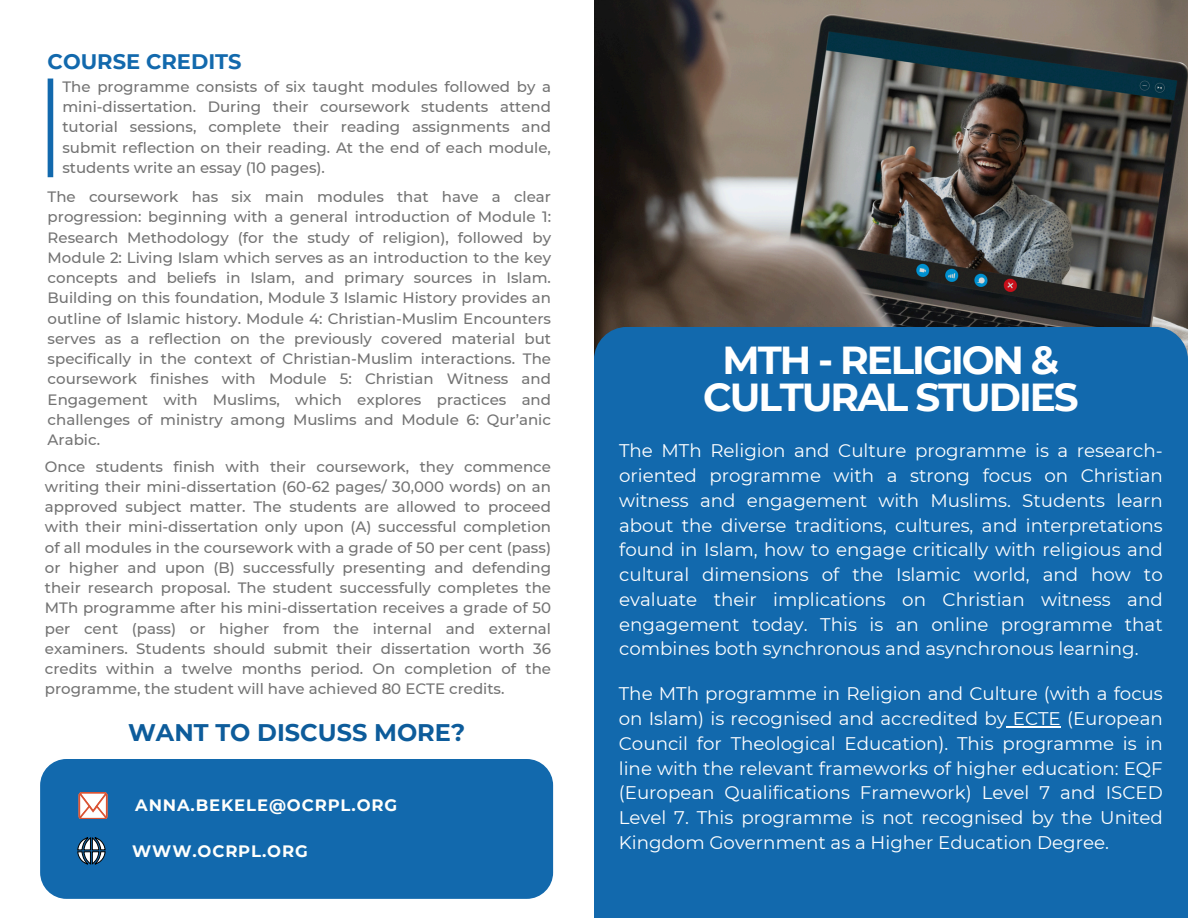
<style>
.page{position:relative;width:1188px;height:918px;background:#fff}
.page>*{position:absolute;margin:0;border:0;box-sizing:border-box;transform-origin:0 0}
.t1{font:700 39px/37.2px "Montserrat";letter-spacing:-.055em;color:#fff;text-align:center}
.t2{font:700 24px "Montserrat";color:#0d5c9b}
.t3{font:700 21px "Montserrat";color:#1269ad}
.t4{font:18.3px/24.8px "Montserrat";color:#fff;text-align:justify}
.t5{font:700 16.5px "Montserrat";letter-spacing:.055em;color:#fffffc}
.t6{font:500 15px/20.2px "Montserrat";color:#737373;text-align:justify}
</style>
<div class="page">
<img style="left:594px;top:0;width:594px;height:327px">
<div style="left:40px;top:759px;width:513px;height:140px;background:#1269ad;border-radius:26px"></div>
<div style="left:594px;top:327px;width:594px;height:591px;background:#1269ad"></div>
<div style="left:48px;top:79px;width:5px;height:98px;background:#1269ad"></div>
<svg style="left:79px;top:792px;width:29px;height:27px"></svg>
<svg style="left:77px;top:837px;width:29px;height:28px"></svg>
<hr style="left:1007px;top:726px;width:54px;height:1px;background:#fff">
<p class="t3" style="left:48px;top:49px;width:195px">COURSE CREDITS</p>
<p class="t6" style="left:62px;top:76px;width:490px">The programme consists of six taught modules followed by a mini-dissertation. During their coursework students attend tutorial sessions, complete their reading assignments and submit reflection on their reading. At the end of each module, students write an essay (10 pages).</p>
<p class="t6" style="left:48px;top:187px;width:505px">The coursework has six main modules that have a clear progression: beginning with a general introduction of Module 1:<br>Research Methodology (for the study of religion), followed by Module 2: Living Islam which serves as an introduction to the key concepts and beliefs in Islam, and primary sources in Islam.<br>Building on this foundation, Module 3 Islamic History provides an outline of Islamic history. Module 4: Christian-Muslim Encounters serves as a reflection on the previously covered material but specifically in the context of Christian-Muslim interactions. The coursework finishes with Module 5: Christian Witness and Engagement with Muslims, which explores practices and challenges of ministry among Muslims and Module 6: Qur’anic Arabic.</p>
<p class="t6" style="left:45px;top:456px;width:508px">Once students finish with their coursework, they commence writing their mini-dissertation (60-62 pages/ 30,000 words) on an approved subject matter. The students are allowed to proceed with their mini-dissertation only upon (A) successful completion of all modules in the coursework with a grade of 50 per cent (pass) or higher and upon (B) successfully presenting and defending their research proposal. The student successfully completes the MTh programme after his mini-dissertation receives a grade of 50 per cent (pass) or higher from the internal and external examiners. Students should submit their dissertation worth 36 credits within a twelve months period. On completion of the programme, the student will have achieved 80 ECTE credits.</p>
<p class="t2" style="left:128px;top:718px;width:339px">WANT TO DISCUSS MORE?</p>
<h4 class="t5" style="left:135px;top:795px;width:263px">ANNA.BEKELE@OCRPL.ORG</h4>
<p class="t5" style="left:132px;top:841px;width:177px">WWW.OCRPL.ORG</p>
<h3 class="t1" style="left:703px;top:342px;width:377px">MTH - RELIGION &amp;<br>CULTURAL STUDIES</h3>
<h4 class="t4" style="left:619px;top:438px;width:545px">The MTh Religion and Culture programme is a research&shy;oriented programme with a strong focus on Christian witness and engagement with Muslims. Students learn about the diverse traditions, cultures, and interpretations found in Islam, how to engage critically with religious and cultural dimensions of the Islamic world, and how to evaluate their implications on Christian witness and engagement today. This is an online programme that combines both synchronous and asynchronous learning.</h4>
<p class="t4" style="left:619px;top:682px;width:545px">The MTh programme in Religion and Culture (with a focus on Islam) is recognised and accredited by ECTE (European Council for Theological Education). This programme is in line with the relevant frameworks of higher education: EQF (European Qualifications Framework) Level 7 and ISCED Level 7. This programme is not recognised by the United Kingdom Government as a Higher Education Degree.</p>
</div>
